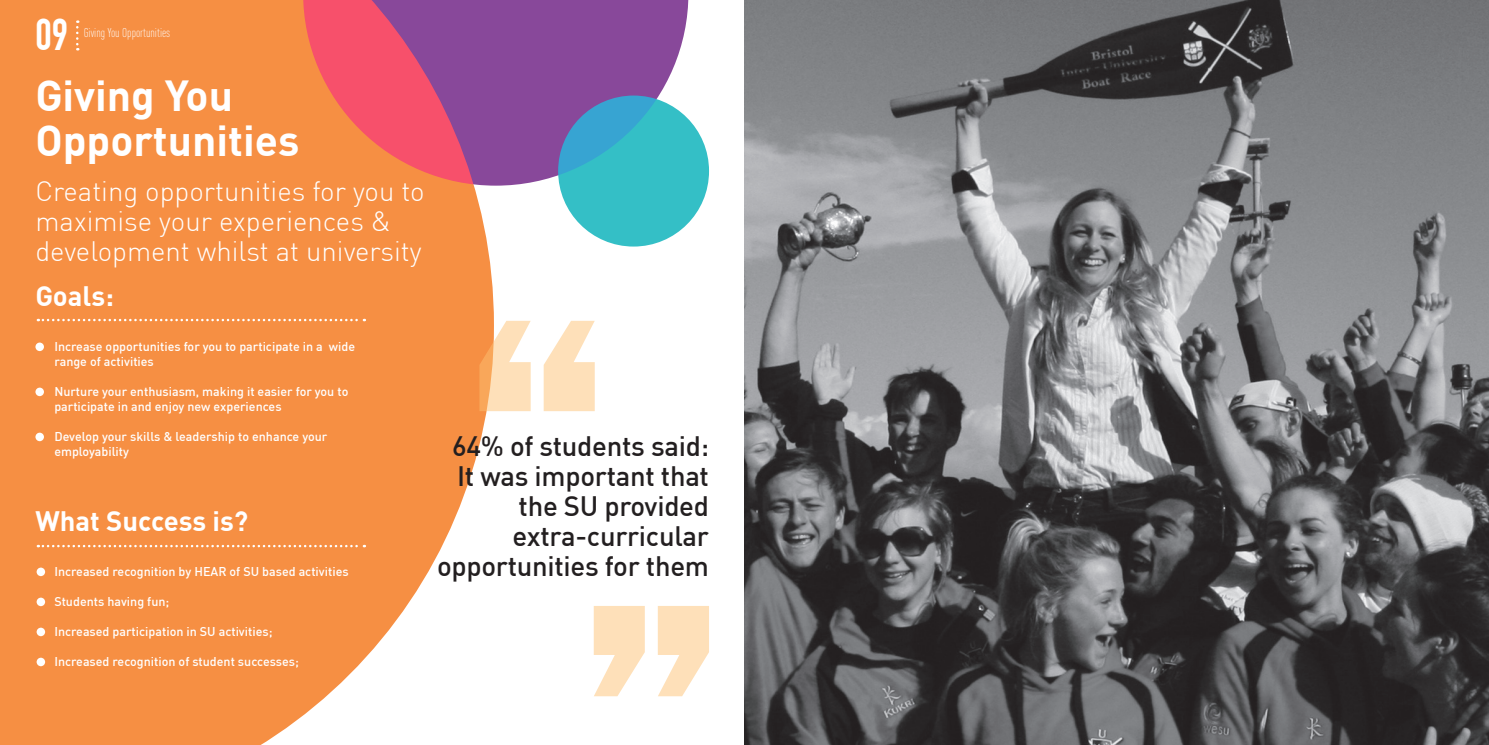
<style>
.page{position:relative;width:1489px;height:745px;background:#fff}
.page>*{position:absolute;margin:0;border:0;box-sizing:border-box;transform-origin:0 0}
.t1{font:43.75px "DIN Engschrift Std";color:#fff}
.t2{font:700 42.5px "DIN Pro";color:#fff}
.t3{font:500 27.5px/30px "DIN Pro";letter-spacing:-.01em;color:#231f20;text-align:right}
.t4{font:300 27.5px/30px "DIN Pro";color:#fff}
.t5{font:700 27.5px "DIN Pro";color:#fff}
.t6{font:500 12.5px/15px "DIN Pro";color:#fff}
.t7{font:12.5px "DIN Cond Light Alternate";color:#fff}
</style>
<div class="page">
<div style="left:558px;top:95px;width:151px;height:151px;background:#34bfc6;border-radius:50%"></div>
<svg style="left:494px;top:0;width:194px;height:185px;fill:#88489a"></svg>
<svg style="left:0;top:0;width:494px;height:744px;background:#f39356"></svg>
<img style="left:744px;top:0;width:744px;height:744px">
<svg style="left:38px;top:318px;width:327px;height:3px"></svg>
<svg style="left:38px;top:544px;width:327px;height:3px"></svg>
<div style="left:35px;top:342px;width:9px;height:9px;background:#fff;border-radius:50%"></div>
<div style="left:35px;top:387px;width:9px;height:9px;background:#fff;border-radius:50%"></div>
<div style="left:35px;top:432px;width:9px;height:9px;background:#fff;border-radius:50%"></div>
<div style="left:37px;top:567px;width:8px;height:8px;background:#fff;border-radius:50%"></div>
<div style="left:37px;top:597px;width:8px;height:8px;background:#fff;border-radius:50%"></div>
<div style="left:37px;top:627px;width:8px;height:8px;background:#fff;border-radius:50%"></div>
<div style="left:37px;top:657px;width:8px;height:8px;background:#fff;border-radius:50%"></div>
<svg style="left:479px;top:320px;width:115px;height:91px"></svg>
<svg style="left:593px;top:606px;width:116px;height:89px"></svg>
<p class="t1" style="left:35px;top:9px;width:34px">09</p>
<p class="t2" style="left:35px;top:67px;width:199px">Giving You</p>
<p class="t2" style="left:35px;top:112px;width:265px">Opportunities</p>
<p class="t4" style="left:35px;top:175px;width:391px">Creating opportunities for you to maximise your experiences &amp;</p>
<p class="t4" style="left:35px;top:235px;width:388px">development whilst at university</p>
<p class="t5" style="left:35px;top:277px;width:80px">Goals:</p>
<p class="t7" style="left:84px;top:26px;width:88px">Giving You Opportunities</p>
<p class="t6" style="left:54px;top:338px;width:302px">Increase opportunities for you to participate in a wide range of activities</p>
<p class="t6" style="left:54px;top:383px;width:295px">Nurture your enthusiasm, making it easier for you to participate in and enjoy new experiences</p>
<p class="t6" style="left:54px;top:428px;width:274px">Develop your skills &amp; leadership to enhance your employability</p>
<p class="t5" style="left:35px;top:502px;width:214px">What Success is?</p>
<p class="t6" style="left:54px;top:563px;width:296px">Increased recognition by HEAR of SU based activities</p>
<p class="t6" style="left:54px;top:593px;width:116px">Students having fun;</p>
<p class="t6" style="left:54px;top:623px;width:220px">Increased participation in SU activities;</p>
<p class="t6" style="left:54px;top:653px;width:246px">Increased recognition of student successes;</p>
<p class="t3" style="left:452px;top:430px;width:258px">64% of students said:<br>It was important that the SU provided</p>
<p class="t3" style="left:437px;top:520px;width:273px">extra-curricular opportunities for them</p>
</div>
